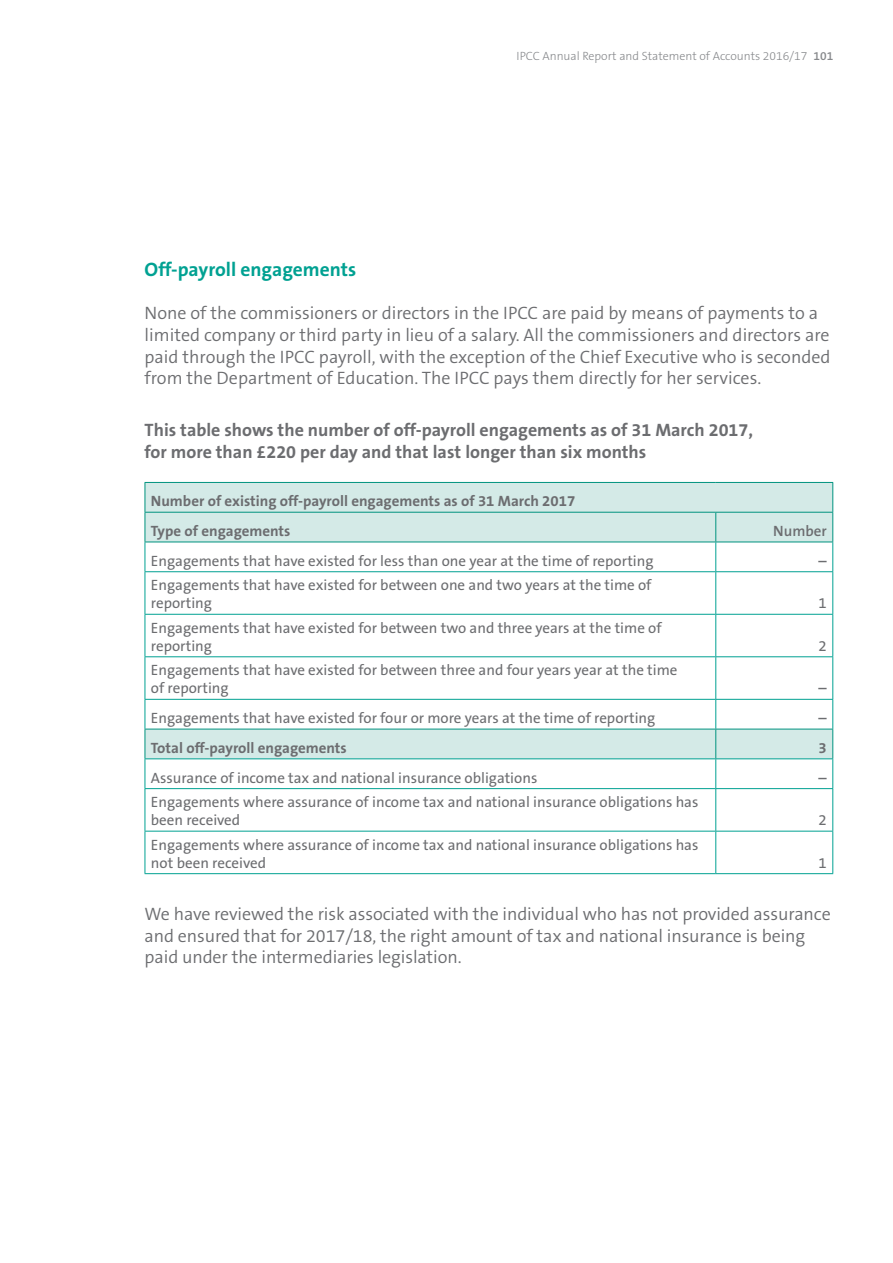
<style>
.page{position:relative;width:893px;height:1263px;background:#fff}
.page>*{position:absolute;margin:0;border:0;box-sizing:border-box;transform-origin:0 0}
.C2_3_-_B_heading{font:700 19.5px "The Sans B7";color:#00a192}
.Table_header{font:300 18px/21.6px "The Sans B4";color:#6c6d70}
.Table_header-2{font:700 18px/21.6px "The Sans B7";color:#6c6d70}
.Table_header-3{font:15px/18px "The Sans B5 Plain";color:#6c6d70}
.Table_header-4{font:700 15px "The Sans B7";color:#6c6d70}
.Table_header-5{font:600 15px "The Sans B6";color:#6c6d70}
.t1{font:300 12px "The Sans B3";color:#87898c}
.s1{font-family:"The Sans B6";font-weight:600}
</style>
<div class="page">
<svg style="left:146px;top:483px;width:686px;height:275px"></svg>
<hr style="left:145px;top:571px;width:571px;height:1px;background:#00a192">
<hr style="left:145px;top:572px;width:1px;height:42px;background:#00a192">
<hr style="left:716px;top:571px;width:117px;height:1px;background:#00a192">
<hr style="left:715px;top:572px;width:1px;height:42px;background:#00a192">
<hr style="left:832px;top:572px;width:1px;height:42px;background:#00a192">
<hr style="left:145px;top:614px;width:571px;height:1px;background:#00a192">
<hr style="left:145px;top:615px;width:1px;height:41px;background:#00a192">
<hr style="left:716px;top:614px;width:117px;height:1px;background:#00a192">
<hr style="left:715px;top:615px;width:1px;height:41px;background:#00a192">
<hr style="left:832px;top:615px;width:1px;height:41px;background:#00a192">
<hr style="left:145px;top:656px;width:571px;height:1px;background:#00a192">
<hr style="left:145px;top:657px;width:1px;height:42px;background:#00a192">
<hr style="left:716px;top:656px;width:117px;height:1px;background:#00a192">
<hr style="left:715px;top:657px;width:1px;height:42px;background:#00a192">
<hr style="left:832px;top:657px;width:1px;height:42px;background:#00a192">
<hr style="left:145px;top:699px;width:571px;height:1px;background:#00a192">
<hr style="left:716px;top:699px;width:117px;height:1px;background:#00a192">
<hr style="left:145px;top:482px;width:571px;height:1px;background:#00937f">
<hr style="left:716px;top:482px;width:117px;height:1px;background:#00937f">
<hr style="left:145px;top:512px;width:571px;height:1px;background:#00937f">
<svg style="left:145px;top:483px;width:1px;height:88px"></svg>
<hr style="left:145px;top:542px;width:571px;height:1px;background:#00937f">
<hr style="left:716px;top:512px;width:117px;height:1px;background:#00937f">
<svg style="left:715px;top:513px;width:1px;height:58px"></svg>
<svg style="left:832px;top:483px;width:1px;height:88px"></svg>
<hr style="left:716px;top:542px;width:117px;height:1px;background:#00937f">
<hr style="left:145px;top:758px;width:571px;height:1px;background:#00a192">
<hr style="left:716px;top:758px;width:117px;height:1px;background:#00a192">
<hr style="left:145px;top:788px;width:571px;height:1px;background:#00a192">
<hr style="left:145px;top:789px;width:1px;height:42px;background:#00a192">
<hr style="left:716px;top:788px;width:117px;height:1px;background:#00a192">
<hr style="left:715px;top:789px;width:1px;height:42px;background:#00a192">
<hr style="left:832px;top:789px;width:1px;height:42px;background:#00a192">
<hr style="left:145px;top:831px;width:571px;height:1px;background:#00a192">
<hr style="left:145px;top:831px;width:1px;height:42px;background:#00a192">
<hr style="left:145px;top:873px;width:571px;height:1px;background:#00a192">
<hr style="left:716px;top:831px;width:117px;height:1px;background:#00a192">
<hr style="left:715px;top:831px;width:1px;height:42px;background:#00a192">
<hr style="left:832px;top:831px;width:1px;height:42px;background:#00a192">
<hr style="left:716px;top:873px;width:117px;height:1px;background:#00a192">
<hr style="left:145px;top:729px;width:571px;height:1px;background:#00937f">
<svg style="left:145px;top:700px;width:1px;height:88px"></svg>
<hr style="left:716px;top:729px;width:117px;height:1px;background:#00937f">
<svg style="left:715px;top:700px;width:1px;height:88px"></svg>
<svg style="left:832px;top:700px;width:1px;height:88px"></svg>
<p class="t1" style="left:516px;top:49px;width:319px">IPCC Annual Report and Statement of Accounts 2016/17 <span class="s1">101</span></p>
<p class="C2_3_-_B_heading" style="left:145px;top:259px;width:213px">Off-payroll engagements</p>
<p class="Table_header" style="left:145px;top:303px;width:687px">None of the commissioners or directors in the IPCC are paid by means of payments to a limited company or third party in lieu of a salary. All the commissioners and directors are paid through the IPCC payroll, with the exception of the Chief Executive who is seconded from the Department of Education. The IPCC pays them directly for her services.</p>
<p class="Table_header-2" style="left:145px;top:420px;width:610px">This table shows the number of off-payroll engagements as of 31 March 2017, for more than £220 per day and that last longer than six months</p>
<p class="Table_header-4" style="left:151px;top:493px;width:426px">Number of existing off-payroll engagements as of 31 March 2017</p>
<p class="Table_header-4" style="left:151px;top:523px;width:141px">Type of engagements</p>
<p class="Table_header-5" style="left:773px;top:523px;width:55px">Number</p>
<p class="Table_header-3" style="left:151px;top:552px;width:504px">Engagements that have existed for less than one year at the time of reporting</p>
<p class="Table_header-5" style="left:818px;top:553px;width:10px">–</p>
<p class="Table_header-3" style="left:151px;top:577px;width:502px">Engagements that have existed for between one and two years at the time of reporting</p>
<p class="Table_header-3" style="left:818px;top:595px;width:10px">1</p>
<p class="Table_header-3" style="left:151px;top:619px;width:512px">Engagements that have existed for between two and three years at the time of reporting</p>
<p class="Table_header-3" style="left:151px;top:662px;width:528px">Engagements that have existed for between three and four years year at the time of reporting</p>
<p class="Table_header-3" style="left:818px;top:637px;width:10px">2</p>
<p class="Table_header-5" style="left:818px;top:680px;width:10px">–</p>
<p class="Table_header-3" style="left:151px;top:709px;width:506px">Engagements that have existed for four or more years at the time of reporting</p>
<p class="Table_header-5" style="left:818px;top:710px;width:10px">–</p>
<p class="Table_header-4" style="left:151px;top:740px;width:197px">Total off-payroll engagements</p>
<p class="Table_header-4" style="left:818px;top:740px;width:10px">3</p>
<p class="Table_header-3" style="left:151px;top:769px;width:388px">Assurance of income tax and national insurance obligations</p>
<p class="Table_header-5" style="left:818px;top:769px;width:10px">–</p>
<p class="Table_header-3" style="left:151px;top:793px;width:549px">Engagements where assurance of income tax and national insurance obligations has been received</p>
<p class="Table_header-3" style="left:818px;top:811px;width:10px">2</p>
<p class="Table_header-3" style="left:151px;top:836px;width:549px">Engagements where assurance of income tax and national insurance obligations has not been received</p>
<p class="Table_header-3" style="left:818px;top:854px;width:10px">1</p>
<p class="Table_header" style="left:145px;top:904px;width:688px">We have reviewed the risk associated with the individual who has not provided assurance and ensured that for 2017/18, the right amount of tax and national insurance is being paid under the intermediaries legislation.</p>
</div>
